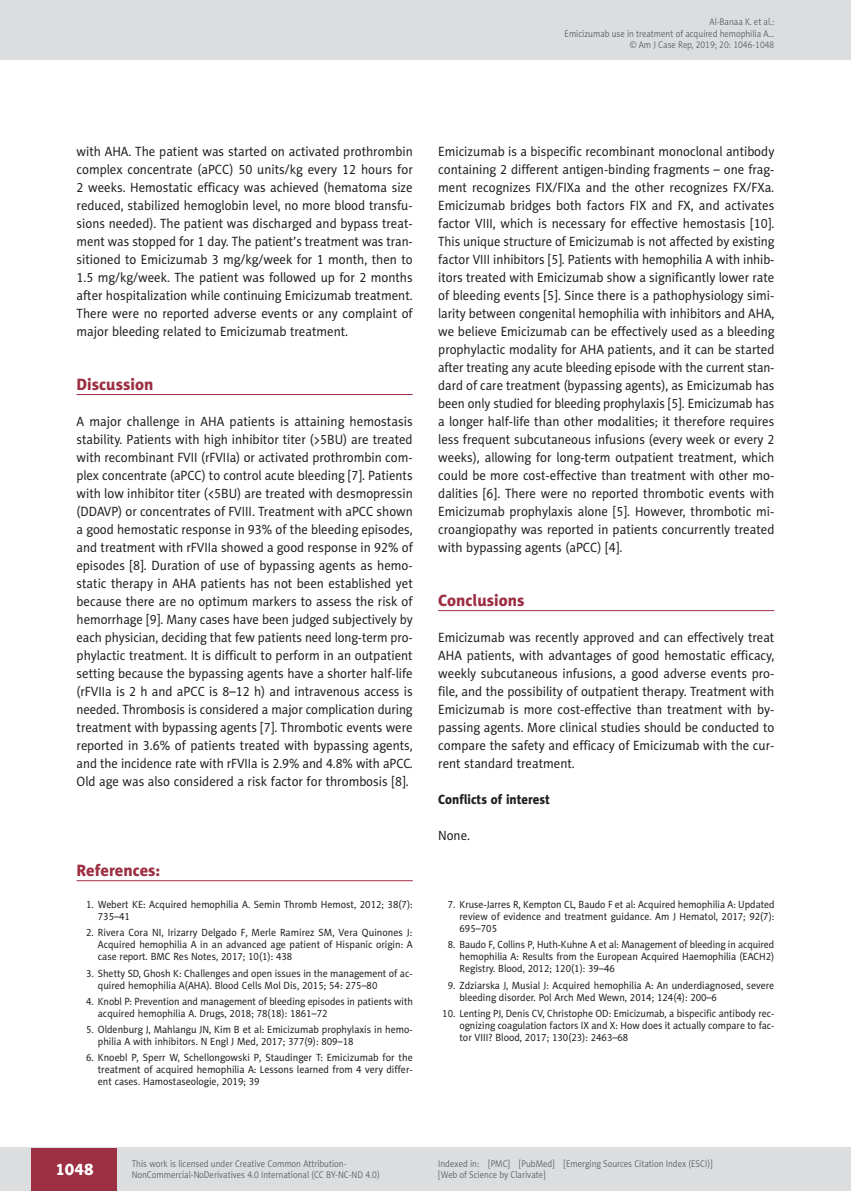
<style>
.page{position:relative;width:851px;height:1191px;background:#fff}
.page>*{position:absolute;margin:0;border:0;box-sizing:border-box;transform-origin:0 0}
.AJCR_Headline_1{font:16.5px "Naomi Sans EFN Heavy";color:#9d2f42}
.AJCR_Referencje_Tytu{font:16.5px "Naomi Sans EFN Heavy";color:#9d2f42}
.t1{font:16.5px "Naomi Sans EFN Heavy";color:#fff}
.AJCR_Body{font:13.5px/18px "Naomi Sans EFN";color:#231f20;text-align:justify;scale:.95 1}
.AJCR_Body-2{font:13.5px/18px "Naomi Sans EFN";color:#231f20;text-align:justify;scale:.96 1}
.AJCR_Headline_2{font:13.5px "Naomi Sans EFN Heavy";color:#231f20;scale:.95 1}
.AJCR_Referencje_punk{font:10.5px/12px "Naomi Sans EFN";color:#231f20;scale:.95 1}
.AJCR_Referencje_punk-2{font:10.5px/12px "Naomi Sans EFN";color:#231f20;text-align:justify;scale:.94 1}
.AJCR_pagina_zywa{font:9.75px/11.2px "Naomi Sans EFN Light";color:#57585a;scale:.9 1}
.AJCR_pagina_sygnatur{font:9.75px "Naomi Sans EFN Light";color:#57585a;scale:.9 1}
</style>
<div class="page">
<hr style="left:77px;top:394px;width:335px;height:1px;background:#9d2f42">
<hr style="left:438px;top:610px;width:336px;height:1px;background:#9d2f42">
<hr style="left:77px;top:880px;width:335px;height:1px;background:#9d2f42">
<div style="left:0;top:1148px;width:850px;height:43px;background:#dcdddf"></div>
<div style="left:32px;top:1147px;width:85px;height:43px;background:#9d2f42"></div>
<div style="left:0;top:0;width:850px;height:60px;background:#dcdddf"></div>
<p class="AJCR_pagina_zywa" style="left:564px;top:16px;width:234px;text-align:right">Al-Banaa K. et al.:<br>Emicizumab use in treatment of acquired hemophilia A…</p>
<p class="AJCR_pagina_sygnatur" style="left:629px;top:39px;width:162px">© Am J Case Rep, 2019; 20: 1046-1048</p>
<p class="AJCR_Body" style="left:77px;top:142px;width:355px">with AHA. The patient was started on activated prothrombin complex concentrate (aPCC) 50 units/kg every 12 hours for 2 weeks. Hemostatic efficacy was achieved (hematoma size reduced, stabilized hemoglobin level, no more blood transfu&shy;sions needed). The patient was discharged and bypass treat&shy;ment was stopped for 1 day. The patient’s treatment was tran&shy;sitioned to Emicizumab 3 mg/kg/week for 1 month, then to 1.5 mg/kg/week. The patient was followed up for 2 months after hospitalization while continuing Emicizumab treatment.<br>There were no reported adverse events or any complaint of major bleeding related to Emicizumab treatment.</p>
<p class="AJCR_Headline_1" style="left:77px;top:374px;width:78px">Discussion</p>
<p class="AJCR_Body-2" style="left:77px;top:412px;width:352px">A major challenge in AHA patients is attaining hemostasis stability. Patients with high inhibitor titer (&gt;5BU) are treated with recombinant FVII (rFVIIa) or activated prothrombin com&shy;plex concentrate (aPCC) to control acute bleeding [7]. Patients with low inhibitor titer (&lt;5BU) are treated with desmopressin (DDAVP) or concentrates of FVIII. Treatment with aPCC shown a good hemostatic response in 93% of the bleeding episodes, and treatment with rFVIIa showed a good response in 92% of episodes [8]. Duration of use of bypassing agents as hemo&shy;static therapy in AHA patients has not been established yet because there are no optimum markers to assess the risk of hemorrhage [9]. Many cases have been judged subjectively by each physician, deciding that few patients need long-term pro&shy;phylactic treatment. It is difficult to perform in an outpatient setting because the bypassing agents have a shorter half-life (rFVIIa is 2 h and aPCC is 8–12 h) and intravenous access is needed. Thrombosis is considered a major complication during treatment with bypassing agents [7]. Thrombotic events were reported in 3.6% of patients treated with bypassing agents, and the incidence rate with rFVIIa is 2.9% and 4.8% with aPCC.<br>Old age was also considered a risk factor for thrombosis [8].</p>
<p class="AJCR_Referencje_Tytu" style="left:77px;top:860px;width:85px">References:</p>
<p class="AJCR_Referencje_punk" style="left:98px;top:898px;width:333px;text-indent:-12px">1. Webert KE: Acquired hemophilia A. Semin Thromb Hemost, 2012; 38(7):<br>735–41</p>
<p class="AJCR_Referencje_punk" style="left:98px;top:927px;width:333px;text-align:justify;text-indent:-12px">2. Rivera Cora NI, Irizarry Delgado F, Merle Ramirez SM, Vera Quinones J:<br>Acquired hemophilia A in an advanced age patient of Hispanic origin: A case report. BMC Res Notes, 2017; 10(1): 438</p>
<p class="AJCR_Referencje_punk" style="left:98px;top:967px;width:333px;text-indent:-12px">3. Shetty SD, Ghosh K: Challenges and open issues in the management of ac&shy;quired hemophilia A(AHA). Blood Cells Mol Dis, 2015; 54: 275–80</p>
<p class="AJCR_Referencje_punk-2" style="left:98px;top:995px;width:336px;text-indent:-12px">4. Knobl P: Prevention and management of bleeding episodes in patients with acquired hemophilia A. Drugs, 2018; 78(18): 1861–72</p>
<p class="AJCR_Referencje_punk" style="left:98px;top:1023px;width:333px;text-indent:-12px">5. Oldenburg J, Mahlangu JN, Kim B et al: Emicizumab prophylaxis in hemo&shy;philia A with inhibitors. N Engl J Med, 2017; 377(9): 809–18</p>
<p class="AJCR_Referencje_punk" style="left:98px;top:1052px;width:333px;text-align:justify;text-indent:-12px">6. Knoebl P, Sperr W, Schellongowski P, Staudinger T: Emicizumab for the treatment of acquired hemophilia A: Lessons learned from 4 very differ&shy;ent cases. Hamostaseologie, 2019; 39</p>
<p class="AJCR_Body" style="left:438px;top:142px;width:355px">Emicizumab is a bispecific recombinant monoclonal antibody containing 2 different antigen-binding fragments – one frag&shy;ment recognizes FIX/FIXa and the other recognizes FX/FXa.<br>Emicizumab bridges both factors FIX and FX, and activates factor VIII, which is necessary for effective hemostasis [10].<br>This unique structure of Emicizumab is not affected by existing factor VIII inhibitors [5]. Patients with hemophilia A with inhib&shy;itors treated with Emicizumab show a significantly lower rate of bleeding events [5]. Since there is a pathophysiology simi&shy;larity between congenital hemophilia with inhibitors and AHA, we believe Emicizumab can be effectively used as a bleeding prophylactic modality for AHA patients, and it can be started after treating any acute bleeding episode with the current stan&shy;dard of care treatment (bypassing agents), as Emicizumab has been only studied for bleeding prophylaxis [5]. Emicizumab has a longer half-life than other modalities; it therefore requires less frequent subcutaneous infusions (every week or every 2 weeks), allowing for long-term outpatient treatment, which could be more cost-effective than treatment with other mo&shy;dalities [6]. There were no reported thrombotic events with Emicizumab prophylaxis alone [5]. However, thrombotic mi&shy;croangiopathy was reported in patients concurrently treated with bypassing agents (aPCC) [4].</p>
<p class="AJCR_Headline_1" style="left:438px;top:590px;width:88px">Conclusions</p>
<p class="AJCR_Body" style="left:438px;top:628px;width:355px">Emicizumab was recently approved and can effectively treat AHA patients, with advantages of good hemostatic efficacy, weekly subcutaneous infusions, a good adverse events pro&shy;file, and the possibility of outpatient therapy. Treatment with Emicizumab is more cost-effective than treatment with by&shy;passing agents. More clinical studies should be conducted to compare the safety and efficacy of Emicizumab with the cur&shy;rent standard treatment.</p>
<p class="AJCR_Headline_2" style="left:438px;top:791px;width:119px">Conflicts of interest</p>
<p class="AJCR_Body" style="left:438px;top:826px;width:35px">None.</p>
<p class="AJCR_Referencje_punk-2" style="left:459px;top:898px;width:336px;text-indent:-12px">7. Kruse-Jarres R, Kempton CL, Baudo F et al: Acquired hemophilia A: Updated review of evidence and treatment guidance. Am J Hematol, 2017; 92(7):<br>695–705</p>
<p class="AJCR_Referencje_punk-2" style="left:459px;top:939px;width:336px;text-indent:-12px">8. Baudo F, Collins P, Huth-Kuhne A et al: Management of bleeding in acquired hemophilia A: Results from the European Acquired Haemophilia (EACH2)<br>Registry. Blood, 2012; 120(1): 39–46</p>
<p class="AJCR_Referencje_punk" style="left:459px;top:979px;width:333px;text-indent:-12px">9. Zdziarska J, Musial J: Acquired hemophilia A: An underdiagnosed, severe bleeding disorder. Pol Arch Med Wewn, 2014; 124(4): 200–6</p>
<p class="AJCR_Referencje_punk-2" style="left:459px;top:1007px;width:336px;text-indent:-17px">10. Lenting PJ, Denis CV, Christophe OD: Emicizumab, a bispecific antibody rec&shy;ognizing coagulation factors IX and X: How does it actually compare to fac&shy;tor VIII? Blood, 2017; 130(23): 2463–68</p>
<p class="t1" style="left:55px;top:1159px;width:40px">1048</p>
<p class="AJCR_pagina_zywa" style="left:132px;top:1158px;width:277px">This work is licensed under Creative Common Attribution-<br>NonCommercial-NoDerivatives 4.0 International (CC BY-NC-ND 4.0)</p>
<p class="AJCR_pagina_zywa" style="left:438px;top:1158px;width:306px">Indexed in: [PMC] [PubMed] [Emerging Sources Citation Index (ESCI)] [Web of Science by Clarivate]</p>
</div>
